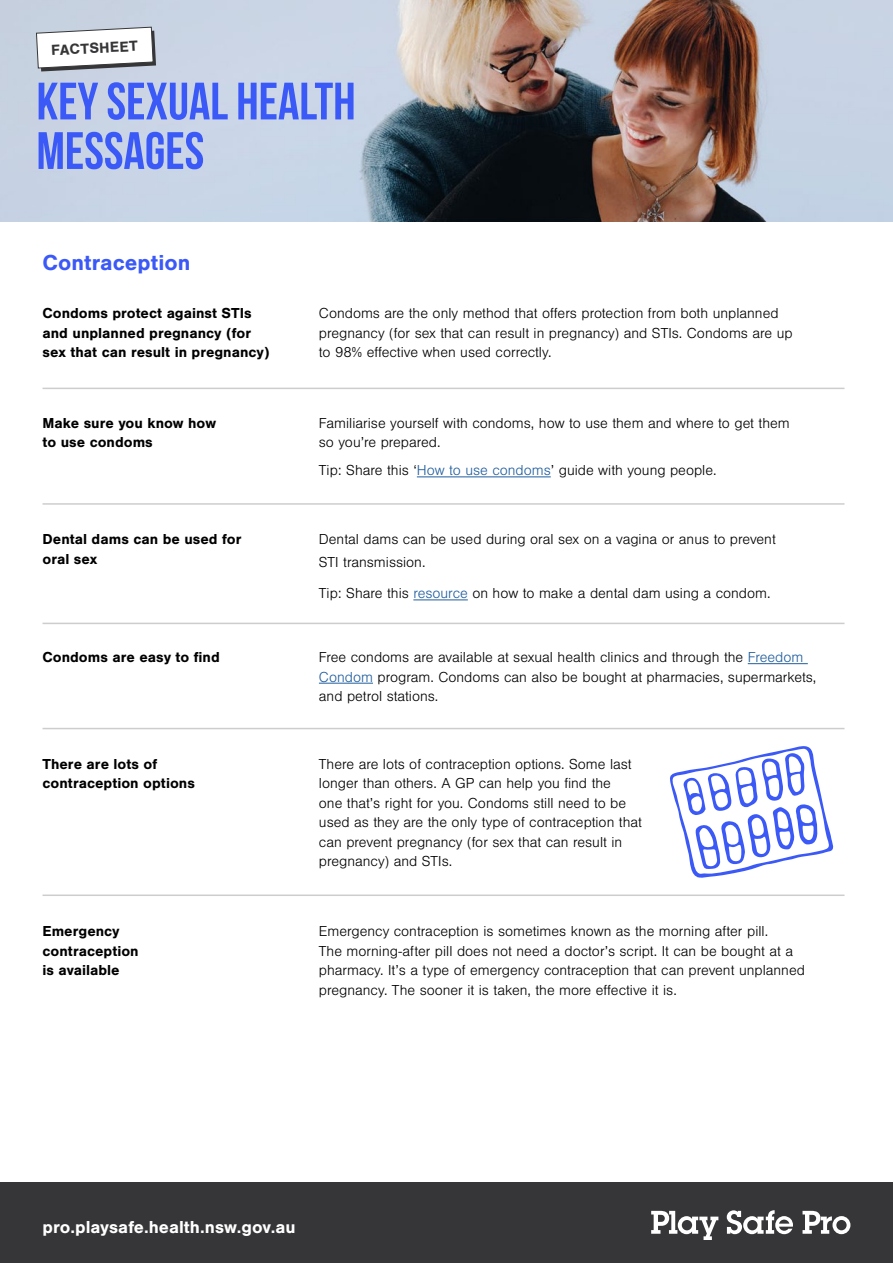
<style>
.page{position:relative;width:893px;height:1263px;background:#fff}
.page>*{position:absolute;margin:0;border:0;box-sizing:border-box;transform-origin:0 0}
.t1{font:52.5px/49.5px "Bebas Neue";color:#3b59f6}
.t2{font:700 22.5px "Nimbus San";color:#3b59f6}
.t3{font:700 18px "Nimbus San";color:#fff}
.t4{font:700 15.15px "Nimbus San";color:#363638}
.t5{font:300 15px/19.5px "Nimbus San";color:#000}
.t6{font:700 15px/19.5px "Nimbus San";color:#000}
.s1{color:#215e9e}
</style>
<div class="page">
<img style="left:0;top:0;width:893px;height:221px">
<div style="left:0;top:1182px;width:893px;height:81px;background:#363638"></div>
<svg style="left:651px;top:1211px;width:67px;height:29px"></svg>
<svg style="left:727px;top:1210px;width:66px;height:24px"></svg>
<svg style="left:802px;top:1211px;width:48px;height:23px"></svg>
<svg style="left:36px;top:26px;width:120px;height:45px"></svg>
<hr style="left:417px;top:476px;width:134px;height:1px;background:#215e9e">
<hr style="left:413px;top:599px;width:55px;height:1px;background:#215e9e">
<hr style="left:748px;top:663px;width:60px;height:1px;background:#215e9e">
<hr style="left:319px;top:683px;width:54px;height:1px;background:#215e9e">
<svg style="left:670px;top:746px;width:164px;height:132px"></svg>
<hr style="left:43px;top:388px;width:801px;height:1px;background:#cdcdcd">
<hr style="left:43px;top:503px;width:801px;height:2px;background:#cdcdcd">
<hr style="left:43px;top:623px;width:801px;height:1px;background:#cdcdcd">
<hr style="left:43px;top:728px;width:801px;height:1px;background:#cdcdcd">
<hr style="left:43px;top:894px;width:801px;height:2px;background:#cdcdcd">
<p class="t4" style="left:51px;top:42px;width:88px;rotate:-3deg">FACTSHEET</p>
<h1 class="t1" style="left:37px;top:76px;width:321px">KEY SEXUAL HEALTH<br>MESSAGES</h1>
<h2 class="t2" style="left:43px;top:250px;width:149px">Contraception</h2>
<p class="t6" style="left:43px;top:304px;width:229px">Condoms protect against STIs and unplanned pregnancy (for sex that can result in pregnancy)</p>
<p class="t5" style="left:319px;top:304px;width:475px">Condoms are the only method that offers protection from both unplanned pregnancy (for sex that can result in pregnancy) and STIs. Condoms are up to 98% effective when used correctly.</p>
<p class="t6" style="left:43px;top:413px;width:175px">Make sure you know how to use condoms</p>
<p class="t5" style="left:319px;top:414px;width:472px">Familiarise yourself with condoms, how to use them and where to get them so you’re prepared.</p>
<p class="t5" style="left:319px;top:461px;width:399px">Tip: Share this ‘<span class="s1">How to use condoms</span>’ guide with young people.</p>
<p class="t6" style="left:43px;top:530px;width:200px">Dental dams can be used for oral sex</p>
<p class="t5" style="left:319px;top:529px;width:458px;line-height:22.5px">Dental dams can be used during oral sex on a vagina or anus to prevent<br>STI transmission.</p>
<p class="t5" style="left:319px;top:584px;width:453px">Tip: Share this <span class="s1">resource</span> on how to make a dental dam using a condom.</p>
<p class="t6" style="left:43px;top:648px;width:179px">Condoms are easy to find</p>
<p class="t5" style="left:319px;top:648px;width:499px">Free condoms are available at sexual health clinics and through the <span class="s1">Freedom<br>Condom</span> program. Condoms can also be bought at pharmacies, supermarkets, and petrol stations.</p>
<p class="t6" style="left:43px;top:754px;width:154px">There are lots of contraception options</p>
<p class="t5" style="left:319px;top:754px;width:324px">There are lots of contraception options. Some last longer than others. A GP can help you find the<br>one that’s right for you. Condoms still need to be used as they are the only type of contraception that can prevent pregnancy (for sex that can result in pregnancy) and STIs.</p>
<p class="t6" style="left:43px;top:921px;width:98px">Emergency contraception is available</p>
<p class="t5" style="left:319px;top:922px;width:487px">Emergency contraception is sometimes known as the morning after pill.<br>The morning-after pill does not need a doctor’s script. It can be bought at a pharmacy. It’s a type of emergency contraception that can prevent unplanned pregnancy. The sooner it is taken, the more effective it is.</p>
<p class="t3" style="left:43px;top:1217px;width:254px">pro.playsafe.health.nsw.gov.au</p>
</div>
